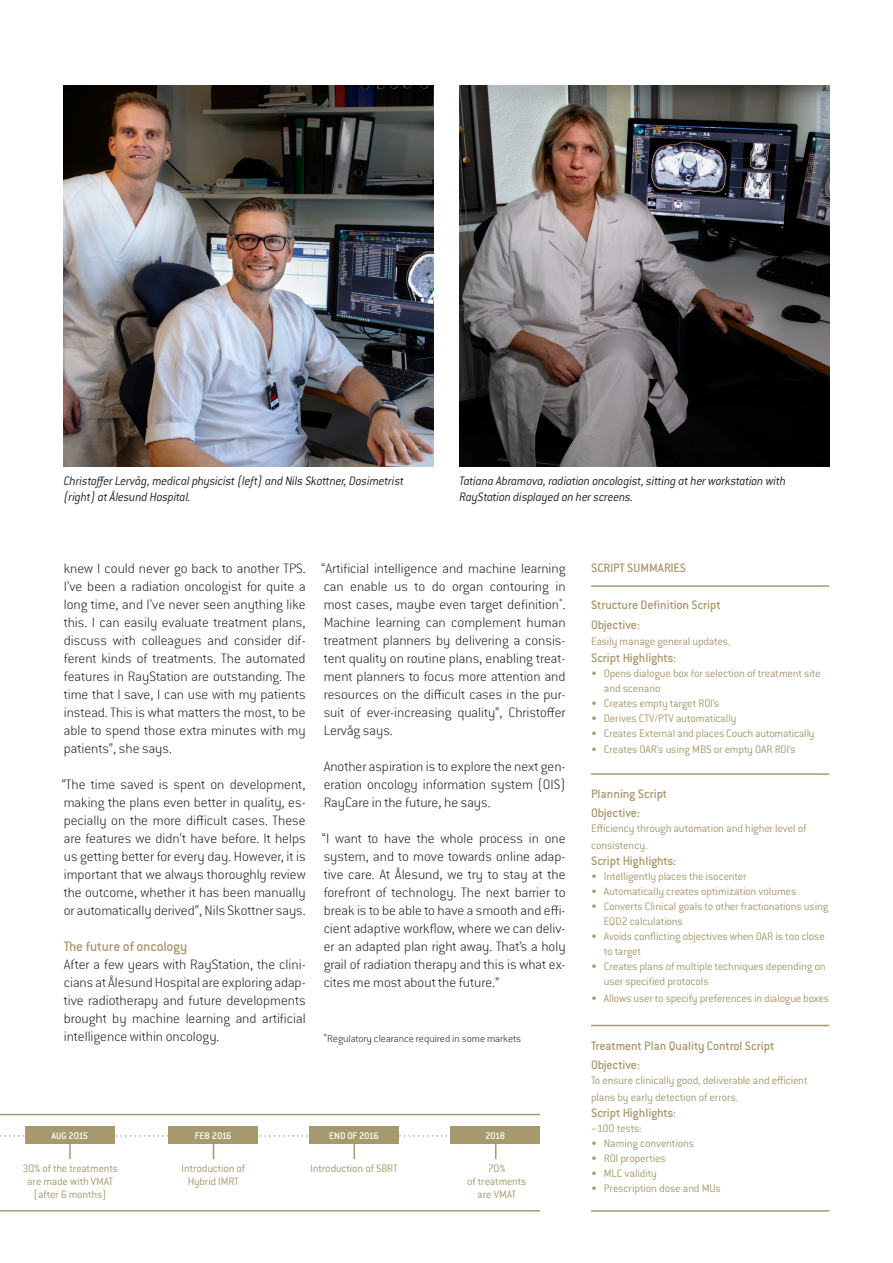
<style>
.page{position:relative;width:893px;height:1263px;background:#fff}
.page>*{position:absolute;margin:0;border:0;box-sizing:border-box;transform-origin:0 0}
.Bröd{font:200 15px/18px "Conduit ITC Pro";color:#231f20;text-align:justify}
.Bröd-2{font:500 15px "Conduit ITC Pro";letter-spacing:-.01em;color:#a7996e}
.Bildtext_förstasidan{font:italic 300 13.5px/16.5px "Conduit ITC Pro";letter-spacing:-.015em;color:#231f20;scale:.95 1}
.Bildtext_förstasidan-2{font:500 13.5px "Conduit ITC Pro";letter-spacing:-.01em;color:#a7996e}
.Bildtext_förstasidan-3{font:300 12px/15px "Conduit ITC Pro";letter-spacing:-.015em;color:#a7996e}
.Bildtext_förstasidan-4{font:300 11.85px/13.4px "Conduit ITC Pro";letter-spacing:-.015em;color:#a7996e;text-align:center}
.Bröd-3{font:200 11.25px "Conduit ITC Pro";color:#231f20}
.Bildtext_förstasidan-5{font:500 10.5px "Conduit ITC Pro";letter-spacing:-.03em;color:#fff}
</style>
<div class="page">
<img style="left:459px;top:85px;width:370px;height:381px">
<hr style="left:591px;top:773px;width:238px;height:2px;background:#a7996e">
<hr style="left:591px;top:1025px;width:238px;height:1px;background:#a7996e">
<hr style="left:591px;top:1210px;width:238px;height:2px;background:#a7996e">
<hr style="left:591px;top:585px;width:238px;height:2px;background:#a7996e">
<div style="left:25px;top:1126px;width:89px;height:17px;background:#a7996e"></div>
<div style="left:169px;top:1126px;width:89px;height:17px;background:#a7996e"></div>
<div style="left:309px;top:1126px;width:90px;height:17px;background:#a7996e"></div>
<svg style="left:0;top:1135px;width:528px;height:24px"></svg>
<div style="left:451px;top:1126px;width:89px;height:17px;background:#a7996e"></div>
<hr style="left:0;top:1114px;width:540px;height:1px;background:#a7996e">
<hr style="left:0;top:1210px;width:540px;height:1px;background:#a7996e">
<img style="left:64px;top:85px;width:370px;height:381px">
<p class="Bildtext_förstasidan" style="left:64px;top:472px;width:360px">Christoffer Lervåg, medical physicist (left) and Nils Skottner, Dosimetrist (right) at Ålesund Hospital.</p>
<p class="Bildtext_förstasidan" style="left:459px;top:472px;width:345px">Tatiana Abramova, radiation oncologist, sitting at her workstation with<br>RayStation displayed on her screens.</p>
<p class="Bröd" style="left:64px;top:559px;width:243px">knew I could never go back to another TPS.<br>I’ve been a radiation oncologist for quite a long time, and I’ve never seen anything like this. I can easily evaluate treatment plans, discuss with colleagues and consider dif&shy;ferent kinds of treatments. The automated features in RayStation are outstanding. The time that I save, I can use with my patients instead. This is what matters the most, to be able to spend those extra minutes with my patients”, she says.</p>
<p class="Bröd" style="left:62px;top:775px;width:245px">“The time saved is spent on development, making the plans even better in quality, es&shy;pecially on the more difficult cases. These are features we didn’t have before. It helps us getting better for every day. However, it is important that we always thoroughly review the outcome, whether it has been manually or automatically derived”, Nils Skottner says.</p>
<p class="Bröd-2" style="left:64px;top:938px;width:125px">The future of oncology</p>
<p class="Bröd" style="left:64px;top:955px;width:243px">After a few years with RayStation, the clini&shy;cians at Ålesund Hospital are exploring adap&shy;tive radiotherapy and future developments brought by machine learning and artificial intelligence within oncology.</p>
<p class="Bröd" style="left:321px;top:559px;width:246px">“Artificial intelligence and machine learning can enable us to do organ contouring in most cases, maybe even target definition<sup>*</sup>.<br>Machine learning can complement human treatment planners by delivering a consis&shy;tent quality on routine plans, enabling treat&shy;ment planners to focus more attention and resources on the difficult cases in the pur&shy;suit of ever-increasing quality”, Christoffer Lervåg says.</p>
<p class="Bröd" style="left:324px;top:757px;width:243px">Another aspiration is to explore the next gen&shy;eration oncology information system (OIS)<br>RayCare in the future, he says.</p>
<p class="Bröd" style="left:322px;top:829px;width:245px">“I want to have the whole process in one system, and to move towards online adap&shy;tive care. At Ålesund, we try to stay at the forefront of technology. The next barrier to break is to be able to have a smooth and effi&shy;cient adaptive workflow, where we can deliv&shy;er an adapted plan right away. That’s a holy grail of radiation therapy and this is what ex&shy;cites me most about the future.”</p>
<p class="Bröd-3" style="left:324px;top:1033px;width:199px"><sup>*</sup>Regulatory clearance required in some markets</p>
<p class="Bildtext_förstasidan-5" style="left:51px;top:1129px;width:38px">AUG 2015</p>
<p class="Bildtext_förstasidan-5" style="left:195px;top:1129px;width:38px">FEB 2016</p>
<p class="Bildtext_förstasidan-5" style="left:329px;top:1129px;width:51px">END OF 2016</p>
<p class="Bildtext_förstasidan-5" style="left:485px;top:1129px;width:21px">2018</p>
<p class="Bildtext_förstasidan-4" style="left:22px;top:1161px;width:97px">30% of the treatments are made with VMAT (after 6 months)</p>
<p class="Bildtext_förstasidan-4" style="left:181px;top:1161px;width:65px">Introduction of<br>Hybrid IMRT</p>
<p class="Bildtext_förstasidan-4" style="left:310px;top:1161px;width:89px">Introduction of SBRT</p>
<p class="Bildtext_förstasidan-4" style="left:467px;top:1161px;width:61px">70%<br>of treatments</p>
<p class="Bildtext_förstasidan-4" style="left:477px;top:1188px;width:40px">are VMAT</p>
<p class="Bildtext_förstasidan-2" style="left:591px;top:560px;width:97px">SCRIPT SUMMARIES</p>
<p class="Bildtext_förstasidan-2" style="left:591px;top:597px;width:131px">Structure Definition Script</p>
<p class="Bildtext_förstasidan-2" style="left:591px;top:617px;width:50px">Objective:</p>
<p class="Bildtext_förstasidan-3" style="left:591px;top:634px;width:141px">Easily manage general updates.</p>
<p class="Bildtext_förstasidan-2" style="left:591px;top:650px;width:87px">Script Highlights:</p>
<p class="Bildtext_förstasidan-3" style="left:604px;top:665px;width:218px;text-indent:-13px">• Opens dialogue box for selection of treatment site and scenario</p>
<p class="Bildtext_förstasidan-3" style="left:591px;top:695px;width:130px">• Creates empty target ROI’s</p>
<p class="Bildtext_förstasidan-3" style="left:591px;top:710px;width:147px">• Derives CTV/PTV automatically</p>
<p class="Bildtext_förstasidan-3" style="left:591px;top:725px;width:225px">• Creates External and places Couch automatically</p>
<p class="Bildtext_förstasidan-3" style="left:591px;top:742px;width:206px">• Creates OAR’s using MBS or empty OAR ROI’s</p>
<p class="Bildtext_förstasidan-2" style="left:591px;top:786px;width:78px">Planning Script</p>
<p class="Bildtext_förstasidan-2" style="left:591px;top:805px;width:50px">Objective:</p>
<p class="Bildtext_förstasidan-3" style="left:591px;top:820px;width:217px;line-height:16.5px">Efficiency through automation and higher level of consistency.</p>
<p class="Bildtext_förstasidan-2" style="left:591px;top:853px;width:87px">Script Highlights:</p>
<p class="Bildtext_förstasidan-3" style="left:591px;top:869px;width:157px">• Intelligently places the isocenter</p>
<p class="Bildtext_förstasidan-3" style="left:591px;top:884px;width:207px">• Automatically creates optimization volumes</p>
<p class="Bildtext_förstasidan-3" style="left:604px;top:899px;width:226px;text-indent:-13px">• Converts Clinical goals to other fractionations using<br>EQD2 calculations</p>
<p class="Bildtext_förstasidan-3" style="left:604px;top:929px;width:223px;text-indent:-13px">• Avoids conflicting objectives when OAR is too close to target</p>
<p class="Bildtext_förstasidan-3" style="left:604px;top:959px;width:223px;text-indent:-13px">• Creates plans of multiple techniques depending on user specified protocols</p>
<p class="Bildtext_förstasidan-3" style="left:591px;top:990px;width:239px">• Allows user to specify preferences in dialogue boxes</p>
<p class="Bildtext_förstasidan-2" style="left:591px;top:1038px;width:185px">Treatment Plan Quality Control Script</p>
<p class="Bildtext_förstasidan-2" style="left:591px;top:1057px;width:50px">Objective:</p>
<p class="Bildtext_förstasidan-3" style="left:591px;top:1072px;width:218px;line-height:16.5px">To ensure clinically good, deliverable and efficient plans by early detection of errors.</p>
<p class="Bildtext_förstasidan-2" style="left:591px;top:1105px;width:87px">Script Highlights:</p>
<p class="Bildtext_förstasidan-3" style="left:591px;top:1121px;width:52px">~100 tests:</p>
<p class="Bildtext_förstasidan-3" style="left:591px;top:1136px;width:104px">• Naming conventions</p>
<p class="Bildtext_förstasidan-3" style="left:591px;top:1151px;width:76px">• ROI properties</p>
<p class="Bildtext_förstasidan-3" style="left:591px;top:1166px;width:67px">• MLC validity</p>
<p class="Bildtext_förstasidan-3" style="left:591px;top:1181px;width:131px">• Prescription dose and MUs</p>
</div>
